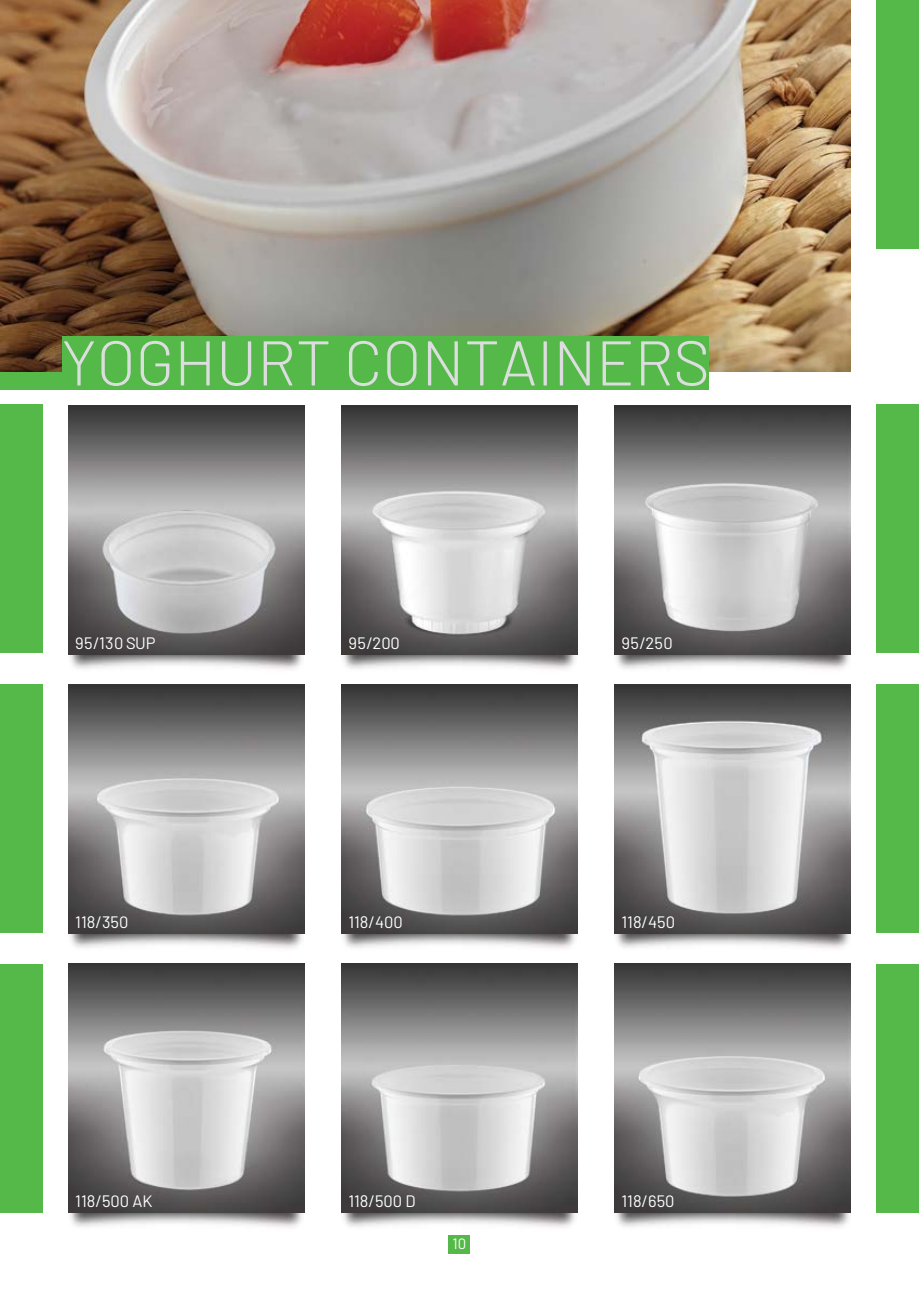
<style>
.page{position:relative;width:919px;height:1289px;background:#fff}
.page>*{position:absolute;margin:0;border:0;box-sizing:border-box;transform-origin:0 0}
.t1{font:300 63px "Barlow";color:#dcddde}
.t2{font:16.5px "Barlow";color:#fff}
.t3{font:15px "Barlow";color:#fff}
</style>
<div class="page">
<img style="left:341px;top:963px;width:236px;height:277px">
<div style="left:449px;top:1235px;width:21px;height:18px;background:#54b948"></div>
<div style="left:0;top:963px;width:43px;height:249px;background:#54b948"></div>
<div style="left:876px;top:963px;width:42px;height:249px;background:#54b948"></div>
<div style="left:0;top:684px;width:43px;height:249px;background:#54b948"></div>
<div style="left:876px;top:684px;width:42px;height:249px;background:#54b948"></div>
<div style="left:0;top:404px;width:43px;height:248px;background:#54b948"></div>
<div style="left:876px;top:404px;width:42px;height:248px;background:#54b948"></div>
<div style="left:876px;top:0;width:42px;height:249px;background:#54b948"></div>
<img style="left:68px;top:1212px;width:235px;height:16px">
<img style="left:614px;top:963px;width:236px;height:265px">
<img style="left:68px;top:963px;width:237px;height:249px">
<img style="left:68px;top:933px;width:235px;height:16px">
<img style="left:341px;top:684px;width:236px;height:265px">
<img style="left:614px;top:684px;width:236px;height:265px">
<img style="left:68px;top:684px;width:237px;height:249px">
<img style="left:68px;top:654px;width:235px;height:16px">
<img style="left:341px;top:405px;width:236px;height:265px">
<img style="left:614px;top:405px;width:236px;height:265px">
<img style="left:68px;top:405px;width:237px;height:249px">
<img style="left:0;top:0;width:850px;height:372px">
<div style="left:0;top:372px;width:708px;height:17px;background:#54b948"></div>
<div style="left:62px;top:336px;width:646px;height:41px;background:#54b948"></div>
<h1 class="t1" style="left:62px;top:317px;width:650px">YOGHURT CONTAINERS</h1>
<p class="t2" style="left:75px;top:630px;width:82px">95/130 SUP</p>
<p class="t2" style="left:348px;top:630px;width:53px">95/200</p>
<p class="t2" style="left:621px;top:630px;width:53px">95/250</p>
<p class="t2" style="left:75px;top:909px;width:55px">118/350</p>
<p class="t2" style="left:348px;top:909px;width:56px">118/400</p>
<p class="t2" style="left:621px;top:909px;width:55px">118/450</p>
<p class="t2" style="left:75px;top:1188px;width:79px">118/500 AK</p>
<p class="t2" style="left:348px;top:1188px;width:69px">118/500 D</p>
<p class="t2" style="left:621px;top:1188px;width:55px">118/650</p>
<p class="t3" style="left:452px;top:1233px;width:15px">10</p>
</div>
